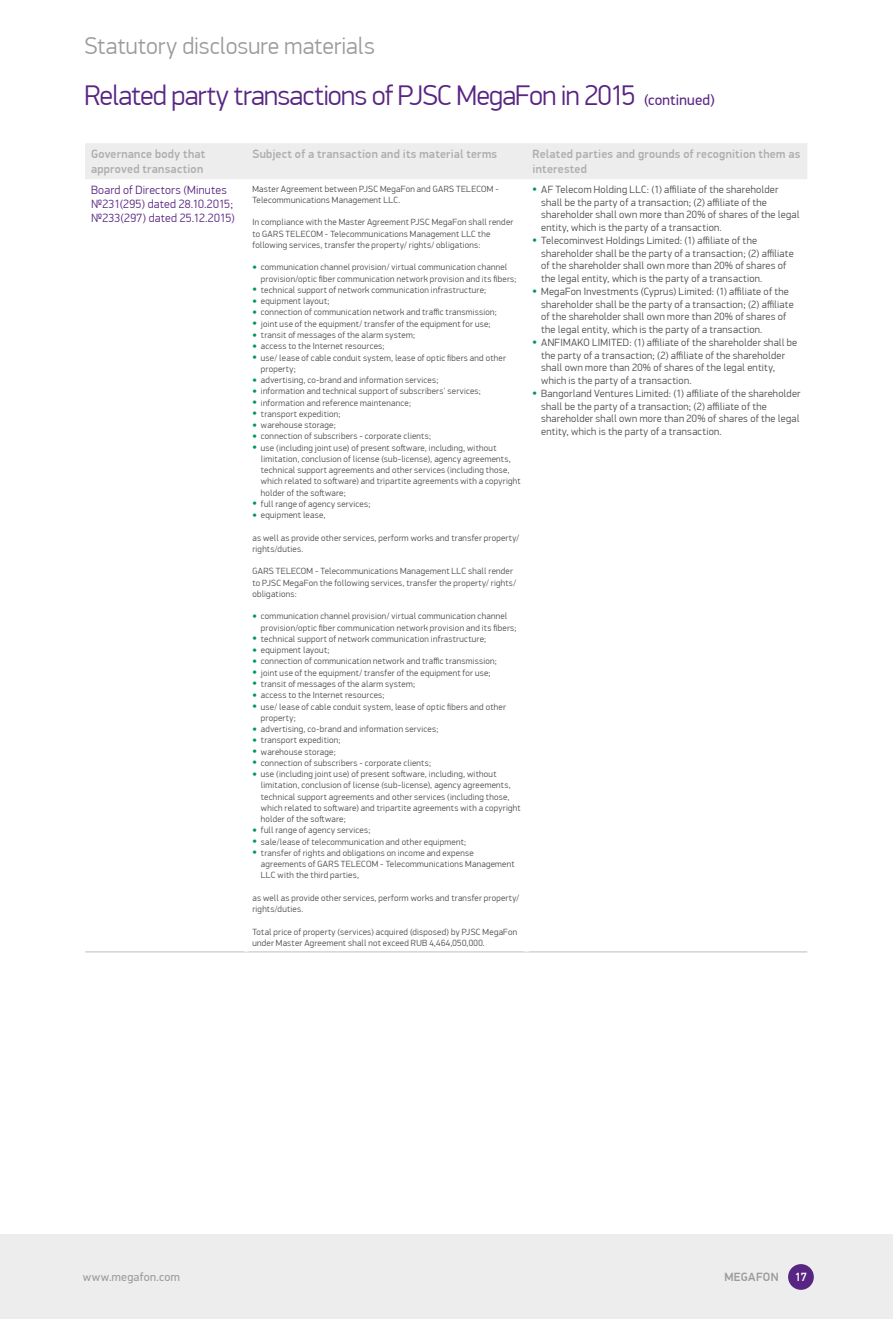
<style>
.page{position:relative;width:893px;height:1319px;background:#fff}
.page>*{position:absolute;margin:0;border:0;box-sizing:border-box;transform-origin:0 0}
.t1{font:300 28.5px "PF Din Display Pro";letter-spacing:-.025em;color:#582583}
.t2{font:300 24px "PF Din Display Pro";color:#9b9b9a}
.Fin_Table_Header{font:500 12px/15px "PF Din Display Pro";letter-spacing:.025em;color:#adadad}
.Governance{font:300 12px/14.2px "PF Din Display Pro";letter-spacing:.02em;color:#582583}
.t3{font:12px "PF Din Display Pro";letter-spacing:.025em;color:#9b9b9a}
.t4{font:500 12px "PF Din Display Pro";letter-spacing:.025em;color:#9b9b9a}
.t5{font:500 12px "PF Din Display Pro";color:#fff}
.t6{font:300 10.5px/12.8px "PF Din Display Pro";letter-spacing:.025em;color:#4a4a49}
.Appendix_text{font:300 9px/11.2px "PF Din Display Pro";letter-spacing:.03em;color:#4a4a49}
.s1{font-weight:400;font-size:15px}
.s2{font-size:5.25px;color:#009757}
</style>
<div class="page">
<div style="left:0;top:1233px;width:893px;height:85px;background:#ededed"></div>
<div style="left:788px;top:1263px;width:26px;height:26px;background:#582583;border-radius:50%"></div>
<div style="left:85px;top:143px;width:722px;height:36px;background:#ededed"></div>
<hr style="left:85px;top:951px;width:161px;height:1px;background:#bebebe">
<hr style="left:246px;top:951px;width:281px;height:1px;background:#bebebe">
<hr style="left:527px;top:951px;width:280px;height:1px;background:#bebebe">
<h2 class="t2" style="left:85px;top:32px;width:292px">Statutory disclosure materials</h2>
<h1 class="t1" style="left:85px;top:78px;width:632px">Related party transactions of PJSC MegaFon in 2015 <span class="s1">(continued)</span></h1>
<p class="Fin_Table_Header" style="left:91px;top:147px;width:116px">Governance body that approved transaction</p>
<p class="Fin_Table_Header" style="left:252px;top:147px;width:246px">Subject of a transaction and its material terms</p>
<p class="Fin_Table_Header" style="left:533px;top:147px;width:269px">Related parties and grounds of recognition them as interested</p>
<p class="Governance" style="left:91px;top:183px;width:145px">Board of Directors (Minutes №231(295) dated 28.10.2015; №233(297) dated 25.12.2015)</p>
<p class="Appendix_text" style="left:252px;top:183px;width:248px">Master Agreement between PJSC MegaFon and GARS TELECOM -<br>Telecommunications Management LLC.</p>
<p class="t6" style="left:541px;top:183px;width:260px;text-indent:-9px"><span class="s2">●</span> AF Telecom Holding LLC: (1) affiliate of the shareholder shall be the party of a transaction; (2) affiliate of the shareholder shall own more than 20% of shares of the legal entity, which is the party of a transaction.</p>
<p class="t6" style="left:541px;top:234px;width:254px;text-indent:-9px"><span class="s2">●</span> Telecominvest Holdings Limited: (1) affiliate of the shareholder shall be the party of a transaction; (2) affiliate of the shareholder shall own more than 20% of shares of the legal entity, which is the party of a transaction.</p>
<p class="t6" style="left:541px;top:285px;width:254px;text-indent:-9px"><span class="s2">●</span> MegaFon Investments (Cyprus) Limited: (1) affiliate of the shareholder shall be the party of a transaction; (2) affiliate of the shareholder shall own more than 20% of shares of the legal entity, which is the party of a transaction.</p>
<p class="t6" style="left:541px;top:336px;width:258px;text-indent:-9px"><span class="s2">●</span> ANFIMAKO LIMITED: (1) affiliate of the shareholder shall be the party of a transaction; (2) affiliate of the shareholder shall own more than 20% of shares of the legal entity, which is the party of a transaction.</p>
<p class="t6" style="left:541px;top:387px;width:261px;text-indent:-9px"><span class="s2">●</span> Bangorland Ventures Limited: (1) affiliate of the shareholder shall be the party of a transaction; (2) affiliate of the shareholder shall own more than 20% of shares of the legal entity, which is the party of a transaction.</p>
<p class="Appendix_text" style="left:252px;top:217px;width:262px">In compliance with the Master Agreement PJSC MegaFon shall render to GARS TELECOM - Telecommunications Management LLC the following services, transfer the property/ rights/ obligations:</p>
<p class="Appendix_text" style="left:261px;top:262px;width:257px;text-indent:-9px"><sup>●</sup> communication channel provision/ virtual communication channel provision/optic fiber communication network provision and its fibers;</p>
<p class="Appendix_text" style="left:252px;top:284px;width:235px"><sup>●</sup> technical support of network communication infrastructure;</p>
<p class="Appendix_text" style="left:252px;top:295px;width:79px"><sup>●</sup> equipment layout;</p>
<p class="Appendix_text" style="left:252px;top:307px;width:246px"><sup>●</sup> connection of communication network and traffic transmission;</p>
<p class="Appendix_text" style="left:252px;top:318px;width:240px"><sup>●</sup> joint use of the equipment/ transfer of the equipment for use;</p>
<p class="Appendix_text" style="left:252px;top:329px;width:164px"><sup>●</sup> transit of messages of the alarm system;</p>
<p class="Appendix_text" style="left:252px;top:340px;width:134px"><sup>●</sup> access to the Internet resources;</p>
<p class="Appendix_text" style="left:261px;top:352px;width:246px;text-indent:-9px"><sup>●</sup> use/ lease of cable conduit system, lease of optic fibers and other property;</p>
<p class="Appendix_text" style="left:252px;top:374px;width:187px"><sup>●</sup> advertising, co-brand and information services;</p>
<p class="Appendix_text" style="left:252px;top:385px;width:230px"><sup>●</sup> information and technical support of subscribers' services;</p>
<p class="Appendix_text" style="left:252px;top:397px;width:160px"><sup>●</sup> information and reference maintenance;</p>
<p class="Appendix_text" style="left:252px;top:408px;width:90px"><sup>●</sup> transport expedition;</p>
<p class="Appendix_text" style="left:252px;top:419px;width:85px"><sup>●</sup> warehouse storage;</p>
<p class="Appendix_text" style="left:252px;top:430px;width:180px"><sup>●</sup> connection of subscribers - corporate clients;</p>
<p class="Appendix_text" style="left:261px;top:442px;width:261px;text-indent:-9px"><sup>●</sup> use (including joint use) of present software, including, without limitation, conclusion of license (sub-license), agency agreements, technical support agreements and other services (including those, which related to software) and tripartite agreements with a copyright holder of the software;</p>
<p class="Appendix_text" style="left:252px;top:498px;width:119px"><sup>●</sup> full range of agency services;</p>
<p class="Appendix_text" style="left:252px;top:509px;width:75px"><sup>●</sup> equipment lease,</p>
<p class="Appendix_text" style="left:252px;top:532px;width:268px">as well as provide other services, perform works and transfer property/ rights/duties.</p>
<p class="Appendix_text" style="left:252px;top:565px;width:265px">GARS TELECOM - Telecommunications Management LLC shall render to PJSC MegaFon the following services, transfer the property/ rights/ obligations:</p>
<p class="Appendix_text" style="left:261px;top:610px;width:257px;text-indent:-9px"><sup>●</sup> communication channel provision/ virtual communication channel provision/optic fiber communication network provision and its fibers;</p>
<p class="Appendix_text" style="left:252px;top:633px;width:235px"><sup>●</sup> technical support of network communication infrastructure;</p>
<p class="Appendix_text" style="left:252px;top:644px;width:79px"><sup>●</sup> equipment layout;</p>
<p class="Appendix_text" style="left:252px;top:655px;width:246px"><sup>●</sup> connection of communication network and traffic transmission;</p>
<p class="Appendix_text" style="left:252px;top:667px;width:240px"><sup>●</sup> joint use of the equipment/ transfer of the equipment for use;</p>
<p class="Appendix_text" style="left:252px;top:678px;width:164px"><sup>●</sup> transit of messages of the alarm system;</p>
<p class="Appendix_text" style="left:252px;top:689px;width:134px"><sup>●</sup> access to the Internet resources;</p>
<p class="Appendix_text" style="left:261px;top:700px;width:246px;text-indent:-9px"><sup>●</sup> use/ lease of cable conduit system, lease of optic fibers and other property;</p>
<p class="Appendix_text" style="left:252px;top:723px;width:187px"><sup>●</sup> advertising, co-brand and information services;</p>
<p class="Appendix_text" style="left:252px;top:734px;width:90px"><sup>●</sup> transport expedition;</p>
<p class="Appendix_text" style="left:252px;top:745px;width:85px"><sup>●</sup> warehouse storage;</p>
<p class="Appendix_text" style="left:252px;top:757px;width:180px"><sup>●</sup> connection of subscribers - corporate clients;</p>
<p class="Appendix_text" style="left:261px;top:768px;width:261px;text-indent:-9px"><sup>●</sup> use (including joint use) of present software, including, without limitation, conclusion of license (sub-license), agency agreements, technical support agreements and other services (including those, which related to software) and tripartite agreements with a copyright holder of the software;</p>
<p class="Appendix_text" style="left:252px;top:824px;width:119px"><sup>●</sup> full range of agency services;</p>
<p class="Appendix_text" style="left:252px;top:835px;width:215px"><sup>●</sup> sale/lease of telecommunication and other equipment;</p>
<p class="Appendix_text" style="left:261px;top:847px;width:255px;text-indent:-9px"><sup>●</sup> transfer of rights and obligations on income and expense agreements of GARS TELECOM - Telecommunications Management<br>LLC with the third parties,</p>
<p class="Appendix_text" style="left:252px;top:892px;width:268px">as well as provide other services, perform works and transfer property/ rights/duties.</p>
<p class="Appendix_text" style="left:252px;top:925px;width:266px">Total price of property (services) acquired (disposed) by PJSC MegaFon under Master Agreement shall not exceed RUB 4,464,050,000.</p>
<h3 class="t3" style="left:83px;top:1269px;width:99px">www.megafon.com</h3>
<h3 class="t4" style="left:724px;top:1269px;width:56px">MEGAFON</h3>
<h3 class="t5" style="left:795px;top:1269px;width:13px">17</h3>
</div>
